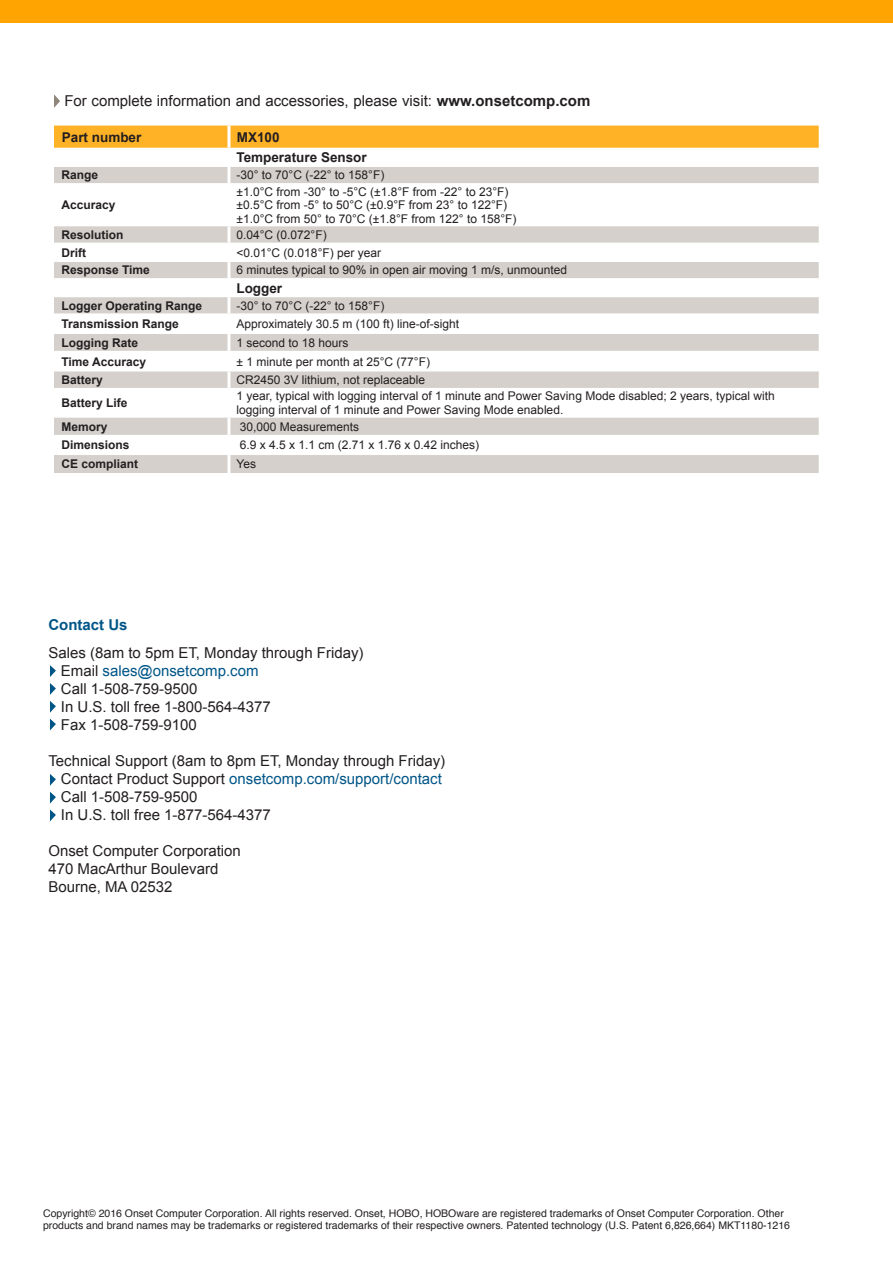
<style>
.page{position:relative;width:893px;height:1263px;background:#fff}
.page>*{position:absolute;margin:0;border:0;box-sizing:border-box;transform-origin:0 0}
.t1{font:15px "Arial";color:#231f20}
.t2{font:15px "Arial";color:#005587}
.t3{font:700 15px "Arial";color:#005587}
.t4{font:700 13.5px "Arial";color:#231f20}
.t5{font:12px "Arial";color:#231f20}
.t6{font:700 12px "Arial";color:#231f20}
.t7{font:10.5px/12.6px "Helvetica";color:#231f20}
.s1{font-weight:700}
.s2{color:#231f20}
</style>
<div class="page">
<div style="left:0;top:0;width:893px;height:23px;background:#ffa400"></div>
<svg style="left:50px;top:665px;width:6px;height:12px"></svg>
<svg style="left:50px;top:683px;width:6px;height:12px"></svg>
<svg style="left:50px;top:701px;width:6px;height:12px"></svg>
<svg style="left:50px;top:719px;width:6px;height:11px"></svg>
<svg style="left:50px;top:774px;width:6px;height:12px"></svg>
<svg style="left:50px;top:792px;width:6px;height:11px"></svg>
<svg style="left:50px;top:809px;width:6px;height:12px"></svg>
<div style="left:54px;top:126px;width:765px;height:22px;background:#ffb226"></div>
<svg style="left:54px;top:167px;width:765px;height:306px"></svg>
<hr style="left:227px;top:126px;width:3px;height:22px;background:#fff">
<hr style="left:227px;top:167px;width:3px;height:16px;background:#fff">
<hr style="left:227px;top:185px;width:3px;height:40px;background:#fff">
<hr style="left:227px;top:226px;width:3px;height:17px;background:#fff">
<hr style="left:227px;top:244px;width:3px;height:16px;background:#fff">
<hr style="left:227px;top:262px;width:3px;height:16px;background:#fff">
<hr style="left:227px;top:280px;width:3px;height:16px;background:#fff">
<hr style="left:227px;top:297px;width:3px;height:16px;background:#fff">
<hr style="left:227px;top:315px;width:3px;height:17px;background:#fff">
<hr style="left:227px;top:334px;width:3px;height:17px;background:#fff">
<hr style="left:227px;top:352px;width:3px;height:18px;background:#fff">
<hr style="left:227px;top:371px;width:3px;height:17px;background:#fff">
<hr style="left:227px;top:389px;width:3px;height:27px;background:#fff">
<hr style="left:227px;top:418px;width:3px;height:17px;background:#fff">
<hr style="left:227px;top:436px;width:3px;height:17px;background:#fff">
<hr style="left:227px;top:455px;width:3px;height:18px;background:#fff">
<hr style="left:54px;top:225px;width:175px;height:1px;background:#fff">
<hr style="left:229px;top:225px;width:590px;height:1px;background:#fff">
<hr style="left:54px;top:243px;width:175px;height:1px;background:#fff">
<hr style="left:229px;top:243px;width:590px;height:1px;background:#fff">
<hr style="left:54px;top:260px;width:175px;height:2px;background:#fff">
<hr style="left:229px;top:260px;width:590px;height:2px;background:#fff">
<hr style="left:54px;top:278px;width:175px;height:2px;background:#fff">
<hr style="left:229px;top:278px;width:590px;height:2px;background:#fff">
<hr style="left:54px;top:296px;width:175px;height:1px;background:#fff">
<hr style="left:229px;top:296px;width:590px;height:1px;background:#fff">
<hr style="left:54px;top:313px;width:175px;height:2px;background:#fff">
<hr style="left:229px;top:313px;width:590px;height:2px;background:#fff">
<hr style="left:54px;top:332px;width:175px;height:2px;background:#fff">
<hr style="left:229px;top:332px;width:590px;height:2px;background:#fff">
<hr style="left:54px;top:351px;width:175px;height:1px;background:#fff">
<hr style="left:229px;top:351px;width:590px;height:1px;background:#fff">
<hr style="left:54px;top:370px;width:175px;height:1px;background:#fff">
<hr style="left:229px;top:370px;width:590px;height:1px;background:#fff">
<hr style="left:54px;top:388px;width:175px;height:1px;background:#fff">
<hr style="left:229px;top:388px;width:590px;height:1px;background:#fff">
<hr style="left:54px;top:416px;width:175px;height:2px;background:#fff">
<hr style="left:229px;top:416px;width:590px;height:2px;background:#fff">
<hr style="left:54px;top:435px;width:175px;height:1px;background:#fff">
<hr style="left:229px;top:435px;width:590px;height:1px;background:#fff">
<hr style="left:54px;top:453px;width:175px;height:2px;background:#fff">
<hr style="left:229px;top:453px;width:590px;height:2px;background:#fff">
<hr style="left:54px;top:183px;width:175px;height:2px;background:#fff">
<hr style="left:229px;top:183px;width:590px;height:2px;background:#fff">
<svg style="left:54px;top:94px;width:6px;height:14px"></svg>
<p class="t1" style="left:64px;top:91px;width:527px">For complete information and accessories, please visit: <span class="s1">www.onsetcomp.com</span></p>
<p class="t4" style="left:62px;top:128px;width:81px">Part number</p>
<p class="t4" style="left:237px;top:128px;width:44px">MX100</p>
<p class="t4" style="left:236px;top:148px;width:132px">Temperature Sensor</p>
<p class="t6" style="left:62px;top:167px;width:38px">Range</p>
<p class="t5" style="left:236px;top:167px;width:149px">-30° to 70°C (-22° to 158°F)</p>
<p class="t6" style="left:62px;top:197px;width:56px">Accuracy</p>
<p class="t5" style="left:236px;top:183px;width:274px">±1.0°C from -30° to -5°C (±1.8°F from -22° to 23°F)</p>
<p class="t5" style="left:236px;top:197px;width:272px">±0.5°C from -5° to 50°C (±0.9°F from 23° to 122°F)</p>
<p class="t5" style="left:236px;top:210px;width:282px">±1.0°C from 50° to 70°C (±1.8°F from 122° to 158°F)</p>
<p class="t6" style="left:62px;top:227px;width:64px">Resolution</p>
<p class="t5" style="left:236px;top:227px;width:92px">0.04°C (0.072°F)</p>
<p class="t6" style="left:62px;top:244px;width:26px">Drift</p>
<p class="t5" style="left:236px;top:245px;width:146px">&lt;0.01°C (0.018°F) per year</p>
<p class="t6" style="left:62px;top:262px;width:90px">Response Time</p>
<p class="t5" style="left:236px;top:262px;width:332px">6 minutes typical to 90% in open air moving 1 m/s, unmounted</p>
<p class="t4" style="left:236px;top:279px;width:47px">Logger</p>
<p class="t6" style="left:62px;top:297px;width:142px">Logger Operating Range</p>
<p class="t5" style="left:236px;top:298px;width:149px">-30° to 70°C (-22° to 158°F)</p>
<p class="t6" style="left:62px;top:316px;width:119px">Transmission Range</p>
<p class="t5" style="left:236px;top:316px;width:224px">Approximately 30.5 m (100 ft) line-of-sight</p>
<p class="t6" style="left:62px;top:335px;width:78px">Logging Rate</p>
<p class="t5" style="left:236px;top:335px;width:114px">1 second to 18 hours</p>
<p class="t6" style="left:62px;top:353px;width:86px">Time Accuracy</p>
<p class="t5" style="left:236px;top:353px;width:195px">± 1 minute per month at 25°C (77°F)</p>
<p class="t6" style="left:62px;top:372px;width:43px">Battery</p>
<p class="t5" style="left:236px;top:372px;width:190px">CR2450 3V lithium, not replaceable</p>
<p class="t6" style="left:62px;top:395px;width:68px">Battery Life</p>
<p class="t5" style="left:236px;top:388px;width:540px">1 year, typical with logging interval of 1 minute and Power Saving Mode disabled; 2 years, typical with</p>
<p class="t5" style="left:236px;top:402px;width:328px">logging interval of 1 minute and Power Saving Mode enabled.</p>
<p class="t6" style="left:62px;top:418px;width:48px">Memory</p>
<p class="t5" style="left:240px;top:419px;width:121px">30,000 Measurements</p>
<p class="t6" style="left:62px;top:437px;width:70px">Dimensions</p>
<p class="t5" style="left:240px;top:437px;width:241px">6.9 x 4.5 x 1.1 cm (2.71 x 1.76 x 0.42 inches)</p>
<p class="t6" style="left:62px;top:456px;width:78px">CE compliant</p>
<p class="t5" style="left:236px;top:456px;width:21px">Yes</p>
<p class="t3" style="left:48px;top:615px;width:81px">Contact Us</p>
<p class="t1" style="left:48px;top:643px;width:317px">Sales (8am to 5pm ET, Monday through Friday)</p>
<p class="t2" style="left:61px;top:661px;width:199px"><span class="s2">Email</span> sales@onsetcomp.com</p>
<p class="t1" style="left:61px;top:679px;width:138px">Call 1-508-759-9500</p>
<p class="t1" style="left:61px;top:697px;width:212px">In U.S. toll free 1-800-564-4377</p>
<p class="t1" style="left:61px;top:715px;width:137px">Fax 1-508-759-9100</p>
<p class="t1" style="left:48px;top:751px;width:398px">Technical Support (8am to 8pm ET, Monday through Friday)</p>
<p class="t2" style="left:61px;top:769px;width:383px"><span class="s2">Contact Product Support</span> onsetcomp.com/support/contact</p>
<p class="t1" style="left:61px;top:787px;width:138px">Call 1-508-759-9500</p>
<p class="t1" style="left:61px;top:805px;width:212px">In U.S. toll free 1-877-564-4377</p>
<p class="t1" style="left:48px;top:841px;width:194px">Onset Computer Corporation</p>
<p class="t1" style="left:48px;top:859px;width:172px">470 MacArthur Boulevard</p>
<p class="t1" style="left:48px;top:877px;width:126px">Bourne, MA 02532</p>
<p class="t7" style="left:43px;top:1207px;width:748px">Copyright© 2016 Onset Computer Corporation. All rights reserved. Onset, HOBO, HOBOware are registered trademarks of Onset Computer Corporation. Other products and brand names may be trademarks or registered trademarks of their respective owners. Patented technology (U.S. Patent 6,826,664) MKT1180-1216</p>
</div>
